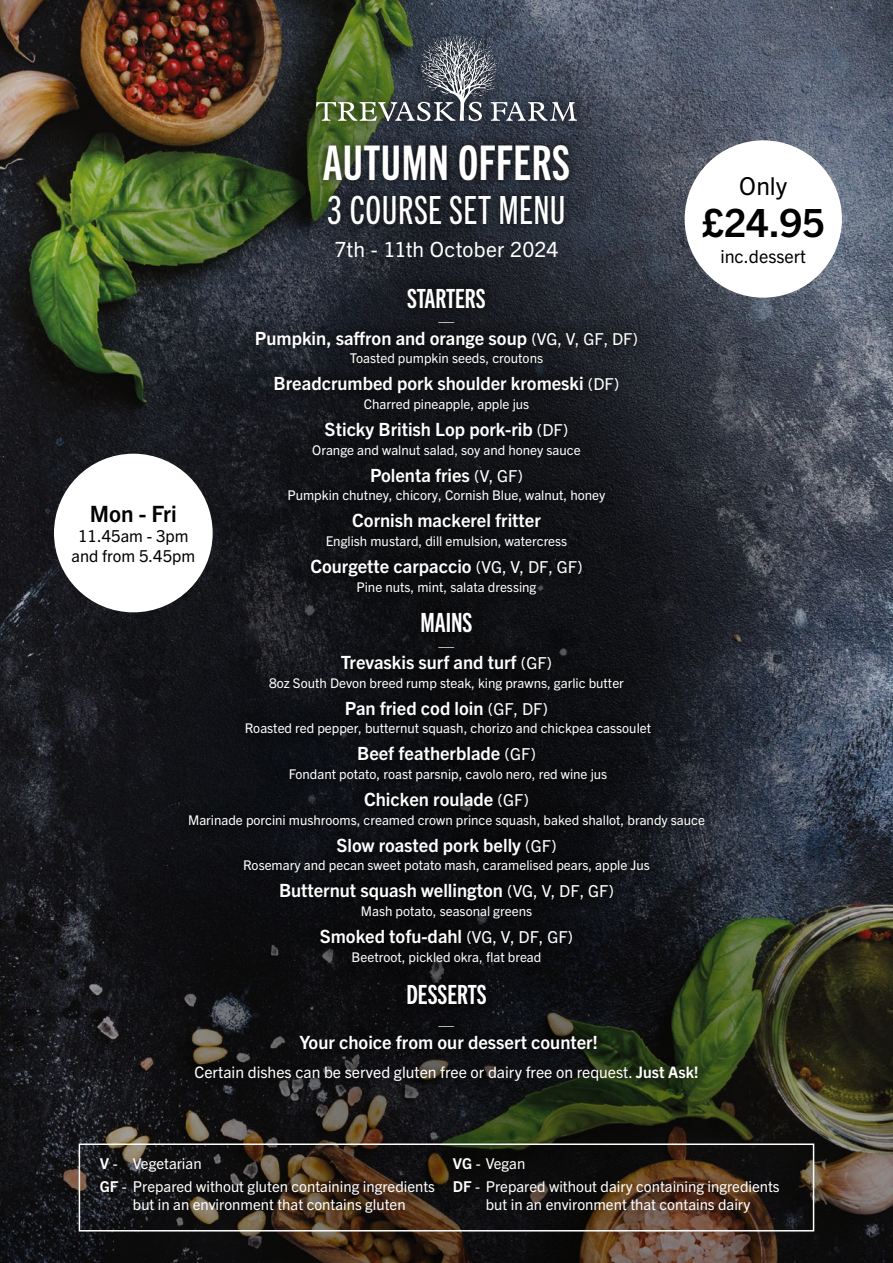
<style>
.page{position:relative;width:893px;height:1263px;background:#fff}
.page>*{position:absolute;margin:0;border:0;box-sizing:border-box;transform-origin:0 0}
.t1{font:48px "Trade Gothic Next LT Pro Bd Cm";letter-spacing:.015em;color:#fff}
.t2{font:39px "Trade Gothic Next LT Pro Cm";letter-spacing:.01em;color:#fff}
.t3{font:700 39px "Trade Gothic Next LT Pro";color:#000}
.t4{font:26.55px "Trade Gothic Next LT Pro Bd Cm";color:#fff}
.t5{font:24.75px "Trade Gothic Next LT Pro";color:#000}
.t6{font:700 22.5px "Trade Gothic Next LT Pro";letter-spacing:-.005em;color:#000}
.t7{font:21px "Trade Gothic Next LT Pro";letter-spacing:.005em;color:#fff}
.t8{font:700 18.3px "Trade Gothic Next LT Pro";color:#fff}
.t9{font:18px "Trade Gothic Next LT Pro";color:#000}
.t10{font:16.5px/19.8px "Trade Gothic Next LT Pro";color:#000;text-align:center}
.t11{font:15.9px "Trade Gothic Next LT Pro";color:#fff}
.t12{font:15px/22.2px "Trade Gothic Next LT Pro";color:#fff}
.t13{font:13.35px "Trade Gothic Next LT Pro";color:#fff}
.t14{font:13.35px "Trade Gothic Next LT Pro";color:#fff;scale:2 1}
.t15{font:13.2px "Trade Gothic Next LT Pro";color:#fff;scale:2 1}
.s1{font-weight:400;font-size:16.5px}
.s2{font-weight:700}
</style>
<div class="page">
<img style="left:0;top:0;width:893px;height:1263px">
<div style="left:308px;top:27px;width:277px;height:103px;background:#000;opacity:.75"></div>
<svg style="left:316px;top:34px;width:261px;height:87px;background:#556157"></svg>
<div style="left:315px;top:136px;width:263px;height:53px;background:#000;opacity:.75"></div>
<div style="left:320px;top:187px;width:253px;height:47px;background:#000;opacity:.75"></div>
<div style="left:685px;top:140px;width:157px;height:158px;background:#fff;border-radius:50%"></div>
<div style="left:54px;top:454px;width:159px;height:158px;background:#fff;border-radius:50%"></div>
<div style="left:79px;top:1143px;width:735px;height:88px;border:2px solid #fff"></div>
<svg style="left:177px;top:276px;width:539px;height:816px;background:#15171a"></svg>
<h1 class="t1" style="left:323px;top:131px;width:249px">AUTUMN OFFERS</h1>
<h2 class="t2" style="left:327px;top:184px;width:240px">3 COURSE SET MENU</h2>
<h3 class="t7" style="left:335px;top:235px;width:225px">7th - 11th October 2024</h3>
<h3 class="t5" style="left:739px;top:169px;width:50px">Only</h3>
<h2 class="t3" style="left:702px;top:196px;width:124px">£24.95</h2>
<h3 class="t9" style="left:720px;top:244px;width:87px">inc.dessert</h3>
<h3 class="t4" style="left:407px;top:280px;width:80px">STARTERS</h3>
<p class="t14" style="left:438px;top:312px;width:10px">–</p>
<h3 class="t8" style="left:255px;top:325px;width:385px">Pumpkin, saffron and orange soup <span class="s1">(VG, V, GF, DF)</span></h3>
<p class="t13" style="left:350px;top:349px;width:195px">Toasted pumpkin seeds, croutons</p>
<h3 class="t8" style="left:274px;top:371px;width:347px">Breadcrumbed pork shoulder kromeski <span class="s1">(DF)</span></h3>
<p class="t13" style="left:364px;top:395px;width:167px">Charred pineapple, apple jus</p>
<h3 class="t8" style="left:325px;top:417px;width:245px">Sticky British Lop pork-rib <span class="s1">(DF)</span></h3>
<p class="t13" style="left:312px;top:440px;width:270px">Orange and walnut salad, soy and honey sauce</p>
<h3 class="t8" style="left:370px;top:462px;width:154px">Polenta fries <span class="s1">(V, GF)</span></h3>
<p class="t13" style="left:288px;top:486px;width:319px">Pumpkin chutney, chicory, Cornish Blue, walnut, honey</p>
<h3 class="t8" style="left:352px;top:508px;width:190px">Cornish mackerel fritter</h3>
<p class="t13" style="left:326px;top:532px;width:243px">English mustard, dill emulsion, watercress</p>
<h3 class="t8" style="left:310px;top:554px;width:274px">Courgette carpaccio <span class="s1">(VG, V, DF, GF)</span></h3>
<p class="t13" style="left:356px;top:577px;width:181px">Pine nuts, mint, salata dressing</p>
<h3 class="t4" style="left:420px;top:605px;width:53px">MAINS</h3>
<p class="t14" style="left:438px;top:636px;width:10px">–</p>
<h3 class="t8" style="left:341px;top:650px;width:213px">Trevaskis surf and turf <span class="s1">(GF)</span></h3>
<p class="t13" style="left:269px;top:673px;width:356px">8oz South Devon breed rump steak, king prawns, garlic butter</p>
<h3 class="t8" style="left:345px;top:695px;width:205px">Pan fried cod loin <span class="s1">(GF, DF)</span></h3>
<p class="t13" style="left:245px;top:719px;width:408px">Roasted red pepper, butternut squash, chorizo and chickpea cassoulet</p>
<h3 class="t8" style="left:357px;top:741px;width:180px">Beef featherblade <span class="s1">(GF)</span></h3>
<p class="t13" style="left:289px;top:765px;width:320px">Fondant potato, roast parsnip, cavolo nero, red wine jus</p>
<h3 class="t8" style="left:364px;top:787px;width:166px">Chicken roulade <span class="s1">(GF)</span></h3>
<p class="t13" style="left:188px;top:810px;width:518px">Marinade porcini mushrooms, creamed crown prince squash, baked shallot, brandy sauce</p>
<h3 class="t8" style="left:336px;top:832px;width:222px">Slow roasted pork belly <span class="s1">(GF)</span></h3>
<p class="t13" style="left:243px;top:856px;width:408px">Rosemary and pecan sweet potato mash, caramelised pears, apple Jus</p>
<h3 class="t8" style="left:279px;top:878px;width:336px">Butternut squash wellington <span class="s1">(VG, V, DF, GF)</span></h3>
<p class="t13" style="left:361px;top:902px;width:173px">Mash potato, seasonal greens</p>
<h3 class="t8" style="left:320px;top:924px;width:255px">Smoked tofu-dahl <span class="s1">(VG, V, DF, GF)</span></h3>
<p class="t13" style="left:352px;top:947px;width:191px">Beetroot, pickled okra, flat bread</p>
<h3 class="t4" style="left:406px;top:976px;width:82px">DESSERTS</h3>
<p class="t15" style="left:438px;top:1016px;width:10px">–</p>
<h3 class="t8" style="left:299px;top:1029px;width:300px">Your choice from our dessert counter!</h3>
<p class="t11" style="left:194px;top:1061px;width:505px">Certain dishes can be served gluten free or dairy free on request. <span class="s2">Just Ask!</span></p>
<h3 class="t6" style="left:90px;top:498px;width:88px">Mon - Fri</h3>
<p class="t10" style="left:71px;top:525px;width:125px">11.45am - 3pm and from 5.45pm</p>
<p class="t12" style="left:100px;top:1152px;width:337px"><span class="s2">V</span> - Vegetarian<br><span class="s2">GF</span> - Prepared without gluten containing ingredients</p>
<p class="t12" style="left:133px;top:1192px;width:274px">but in an environment that contains gluten</p>
<p class="t12" style="left:453px;top:1152px;width:328px"><span class="s2">VG</span> - Vegan<br><span class="s2">DF</span> - Prepared without dairy containing ingredients</p>
<p class="t12" style="left:486px;top:1192px;width:266px">but in an environment that contains dairy</p>
</div>
